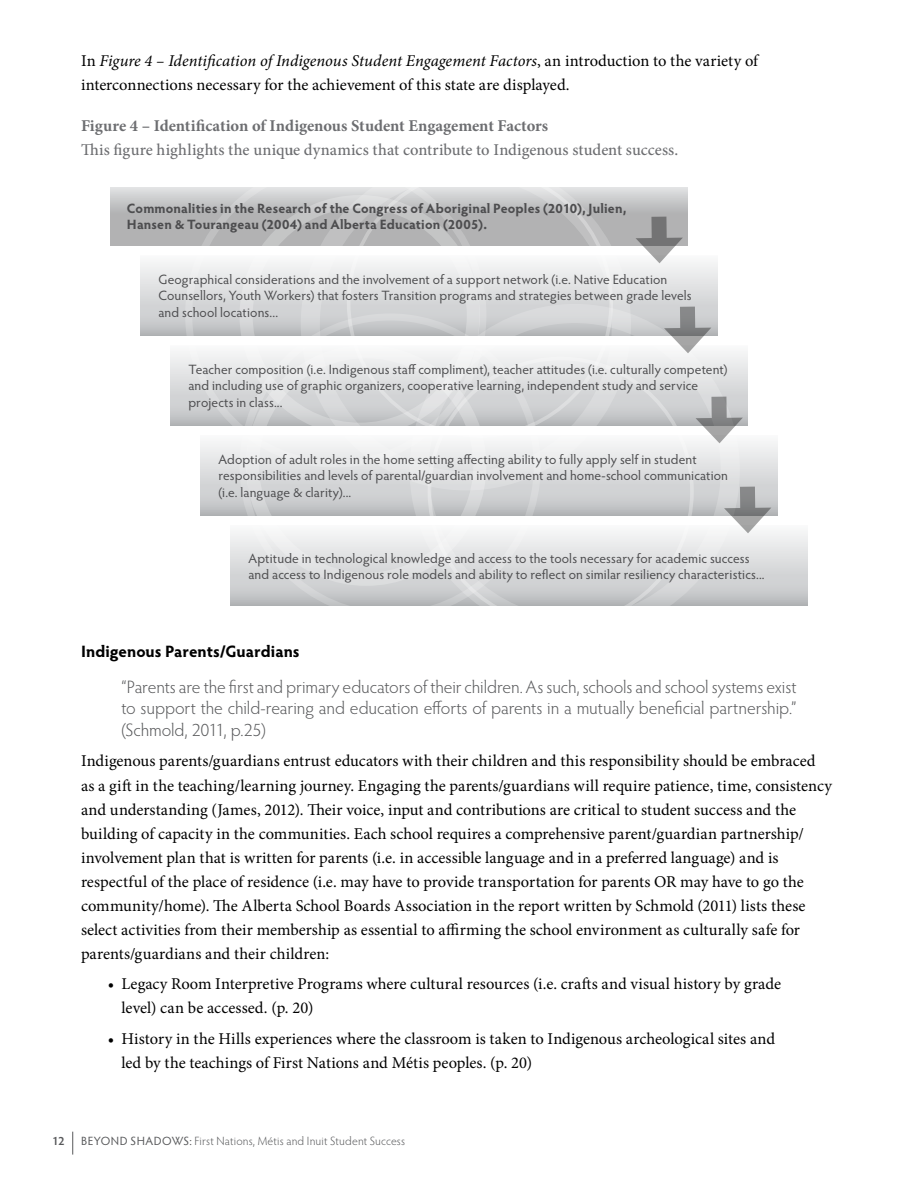
<style>
.page{position:relative;width:918px;height:1188px;background:#fff}
.page>*{position:absolute;margin:0;border:0;box-sizing:border-box;transform-origin:0 0}
.t1{font:300 18px/21.6px "Hypatia Sans Pro";letter-spacing:-.005em;color:#58595b;text-align:justify}
.t2{font:16.5px/24px "Minion Pro";color:#000}
.t3{font:500 16.5px "Minion Pro";color:#6d6e71}
.t4{font:700 16.5px "Minion Pro";letter-spacing:-.005em;color:#6d6e71}
.t5{font:700 16.5px "Hypatia Sans Pro";letter-spacing:.005em;color:#000}
.t6{font:13.5px/16.5px "Hypatia Sans Pro";letter-spacing:.01em;color:#4d4d4f}
.t7{font:700 13.5px/16.5px "Hypatia Sans Pro";letter-spacing:.01em;color:#4d4d4f}
.t8{font:300 12px "Hypatia Sans Pro";letter-spacing:.01em;color:#58595b}
.t9{font:12px "Hypatia Sans Pro";color:#58595b}
.t10{font:600 12px "Hypatia Sans Pro";color:#58595b}
.s1{font-style:italic}
.s2{font-weight:400}
</style>
<div class="page">
<svg style="left:72px;top:1132px;width:1px;height:23px"></svg>
<svg style="left:111px;top:187px;width:576px;height:59px;background:#bfbfc0"></svg>
<div style="left:141px;top:256px;width:576px;height:80px;background:linear-gradient(to bottom,#f9f9f9,#bebfc2)"></div>
<svg style="left:171px;top:351px;width:576px;height:75px;background:#dadbdd"></svg>
<div style="left:201px;top:436px;width:576px;height:79px;background:linear-gradient(to bottom,#f9f9fa,#bdbfc1)"></div>
<div style="left:231px;top:525px;width:576px;height:80px;background:linear-gradient(to bottom,#fafafa,#bfc1c3)"></div>
<div style="left:410px;top:304px;width:330px;height:332px;border:19px solid #fff;border-radius:50%"></div>
<div style="left:246px;top:345px;width:240px;height:241px;border:13px solid #fff;border-radius:50%"></div>
<div style="left:239px;top:313px;width:302px;height:306px;border:7px solid #fff;border-radius:50%"></div>
<div style="left:301px;top:158px;width:330px;height:332px;border:19px solid #fff;border-radius:50%"></div>
<div style="left:240px;top:195px;width:240px;height:241px;border:13px solid #fff;border-radius:50%"></div>
<div style="left:185px;top:162px;width:301px;height:305px;border:7px solid #fff;border-radius:50%"></div>
<div style="left:651px;top:217px;width:16px;height:31px;background:#737374"></div>
<svg style="left:636px;top:238px;width:47px;height:25px"></svg>
<div style="left:680px;top:307px;width:15px;height:31px;background:#858687"></div>
<svg style="left:664px;top:328px;width:47px;height:25px"></svg>
<div style="left:711px;top:397px;width:16px;height:31px;background:#8b8b8d"></div>
<svg style="left:696px;top:418px;width:47px;height:25px"></svg>
<div style="left:740px;top:487px;width:15px;height:31px;background:#858687"></div>
<svg style="left:724px;top:508px;width:47px;height:25px"></svg>
<p class="t2" style="left:81px;top:49px;width:679px">In <span class="s1">Figure 4 – Identification of Indigenous Student Engagement Factors</span>, an introduction to the variety of interconnections necessary for the achievement of this state are displayed.</p>
<p class="t4" style="left:81px;top:114px;width:469px">Figure 4 – Identification of Indigenous Student Engagement Factors</p>
<p class="t3" style="left:81px;top:139px;width:599px">This figure highlights the unique dynamics that contribute to Indigenous student success.</p>
<p class="t7" style="left:127px;top:199px;width:501px">Commonalities in the Research of the Congress of Aboriginal Peoples (2010), Julien,<br>Hansen &amp; Tourangeau (2004) and Alberta Education (2005).</p>
<p class="t6" style="left:158px;top:271px;width:535px">Geographical considerations and the involvement of a support network (i.e. Native Education<br>Counsellors, Youth Workers) that fosters Transition programs and strategies between grade levels and school locations...</p>
<p class="t6" style="left:188px;top:360px;width:541px">Teacher composition (i.e. Indigenous staff compliment), teacher attitudes (i.e. culturally competent) and including use of graphic organizers, cooperative learning, independent study and service projects in class...</p>
<p class="t6" style="left:218px;top:450px;width:511px">Adoption of adult roles in the home setting affecting ability to fully apply self in student responsibilities and levels of parental/guardian involvement and home-school communication (i.e. language &amp; clarity)...</p>
<p class="t6" style="left:248px;top:549px;width:518px">Aptitude in technological knowledge and access to the tools necessary for academic success and access to Indigenous role models and ability to reflect on similar resiliency characteristics...</p>
<p class="t5" style="left:81px;top:640px;width:220px">Indigenous Parents/Guardians</p>
<p class="t1" style="left:122px;top:675px;width:677px">“Parents are the first and primary educators of their children. As such, schools and school systems exist to support the child-rearing and education efforts of parents in a mutually beneficial partnership.” (Schmold, 2011, p.25)</p>
<p class="t2" style="left:81px;top:749px;width:752px">Indigenous parents/guardians entrust educators with their children and this responsibility should be embraced as a gift in the teaching/learning journey. Engaging the parents/guardians will require patience, time, consistency and understanding (James, 2012). Their voice, input and contributions are critical to student success and the building of capacity in the communities. Each school requires a comprehensive parent/guardian partnership/ involvement plan that is written for parents (i.e. in accessible language and in a preferred language) and is respectful of the place of residence (i.e. may have to provide transportation for parents OR may have to go the community/home). The Alberta School Boards Association in the report written by Schmold (2011) lists these select activities from their membership as essential to affirming the school environment as culturally safe for parents/guardians and their children:</p>
<p class="t2" style="left:121px;top:972px;width:661px;text-indent:-13px">• Legacy Room Interpretive Programs where cultural resources (i.e. crafts and visual history by grade level) can be accessed. (p. 20)</p>
<p class="t2" style="left:121px;top:1027px;width:655px;text-indent:-13px">• History in the Hills experiences where the classroom is taken to Indigenous archeological sites and led by the teachings of First Nations and Métis peoples. (p. 20)</p>
<p class="t10" style="left:52px;top:1133px;width:14px">12</p>
<p class="t9" style="left:81px;top:1133px;width:16px">Beyond</p>
<p class="t9" style="left:131px;top:1133px;width:16px">Shadows</p>
<p class="t8" style="left:189px;top:1133px;width:217px"><span class="s2">:</span> First Nations, Métis and Inuit Student Success</p>
</div>
